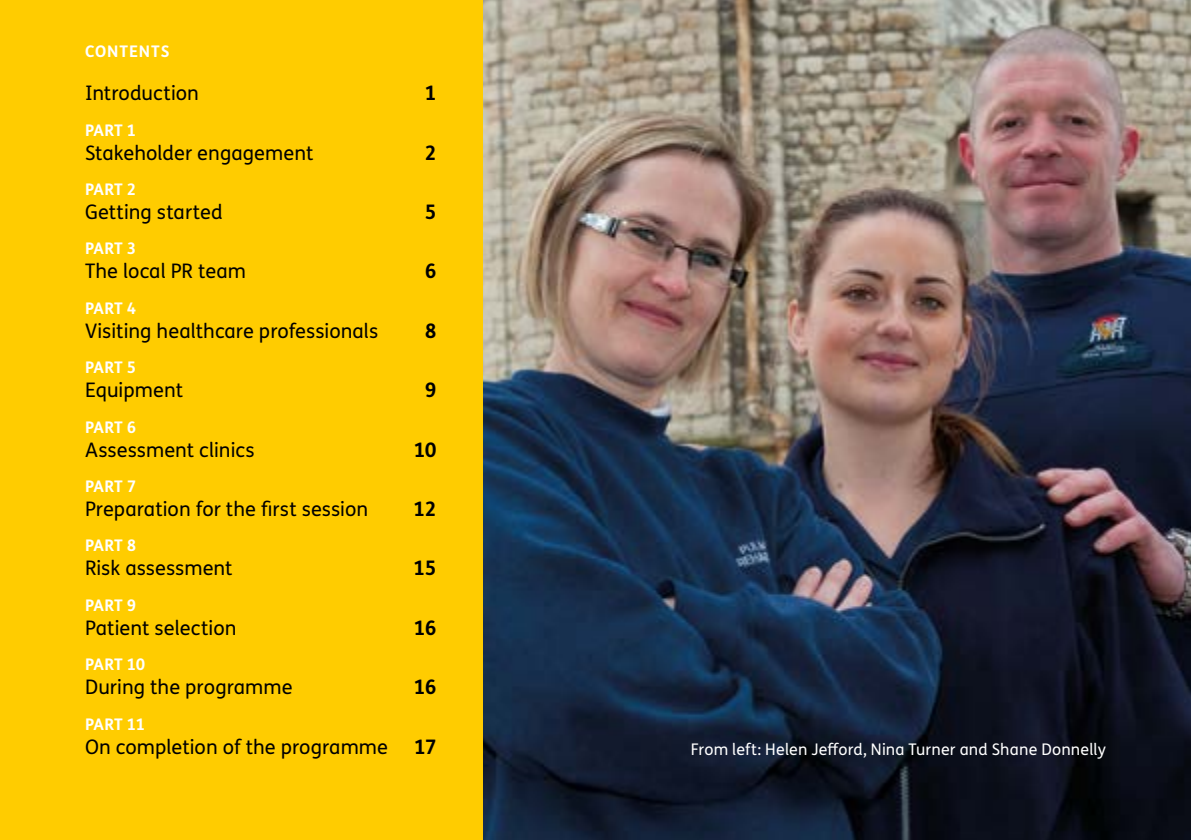
<style>
.page{position:relative;width:1191px;height:840px;background:#fff}
.page>*{position:absolute;margin:0;border:0;box-sizing:border-box;transform-origin:0 0}
.t1{font:20px "FS Me Pro";color:#000}
.t2{font:700 20px "FS Me Pro";letter-spacing:-.04em;color:#000}
.t3{font:700 16px "FS Me Pro";color:#fff}
.t4{font:16px "FS Me Pro";letter-spacing:.01em;color:#fff}
.t5{font:700 16px "FS Me Pro";letter-spacing:.06em;color:#fff}
</style>
<div class="page">
<img style="left:482px;top:0;width:709px;height:839px">
<div style="left:0;top:0;width:482px;height:839px;background:#fc0"></div>
<p class="t5" style="left:85px;top:39px;width:86px">CONTENTS</p>
<p class="t1" style="left:85px;top:79px;width:115px">Introduction</p>
<p class="t2" style="left:425px;top:77px;width:13px">1</p>
<p class="t3" style="left:85px;top:117px;width:53px">PART 1</p>
<p class="t1" style="left:85px;top:139px;width:230px">Stakeholder engagement</p>
<p class="t2" style="left:425px;top:137px;width:13px">2</p>
<p class="t3" style="left:85px;top:177px;width:53px">PART 2</p>
<p class="t1" style="left:85px;top:198px;width:139px">Getting started</p>
<p class="t2" style="left:425px;top:196px;width:13px">5</p>
<p class="t3" style="left:85px;top:236px;width:53px">PART 3</p>
<p class="t1" style="left:85px;top:257px;width:162px">The local PR team</p>
<p class="t2" style="left:425px;top:255px;width:13px">6</p>
<p class="t3" style="left:85px;top:295px;width:53px">PART 4</p>
<p class="t1" style="left:85px;top:317px;width:295px">Visiting healthcare professionals</p>
<p class="t2" style="left:425px;top:315px;width:13px">8</p>
<p class="t3" style="left:85px;top:355px;width:53px">PART 5</p>
<p class="t1" style="left:85px;top:376px;width:99px">Equipment</p>
<p class="t2" style="left:425px;top:374px;width:13px">9</p>
<p class="t3" style="left:85px;top:414px;width:53px">PART 6</p>
<p class="t1" style="left:85px;top:435px;width:171px">Assessment clinics</p>
<p class="t2" style="left:414px;top:434px;width:24px">10</p>
<p class="t3" style="left:85px;top:473px;width:53px">PART 7</p>
<p class="t1" style="left:85px;top:495px;width:285px">Preparation for the first session</p>
<p class="t2" style="left:413px;top:493px;width:25px">12</p>
<p class="t3" style="left:85px;top:533px;width:53px">PART 8</p>
<p class="t1" style="left:85px;top:554px;width:149px">Risk assessment</p>
<p class="t2" style="left:413px;top:552px;width:25px">15</p>
<p class="t3" style="left:85px;top:592px;width:53px">PART 9</p>
<p class="t1" style="left:85px;top:613px;width:153px">Patient selection</p>
<p class="t2" style="left:414px;top:612px;width:24px">16</p>
<p class="t3" style="left:85px;top:651px;width:62px">PART 10</p>
<p class="t1" style="left:85px;top:673px;width:209px">During the programme</p>
<p class="t2" style="left:414px;top:671px;width:24px">16</p>
<p class="t3" style="left:85px;top:711px;width:62px">PART 11</p>
<p class="t1" style="left:85px;top:732px;width:304px">On completion of the programme</p>
<p class="t2" style="left:414px;top:730px;width:24px">17</p>
<p class="t4" style="left:691px;top:737px;width:416px">From left: Helen Jefford, Nina Turner and Shane Donnelly</p>
</div>
